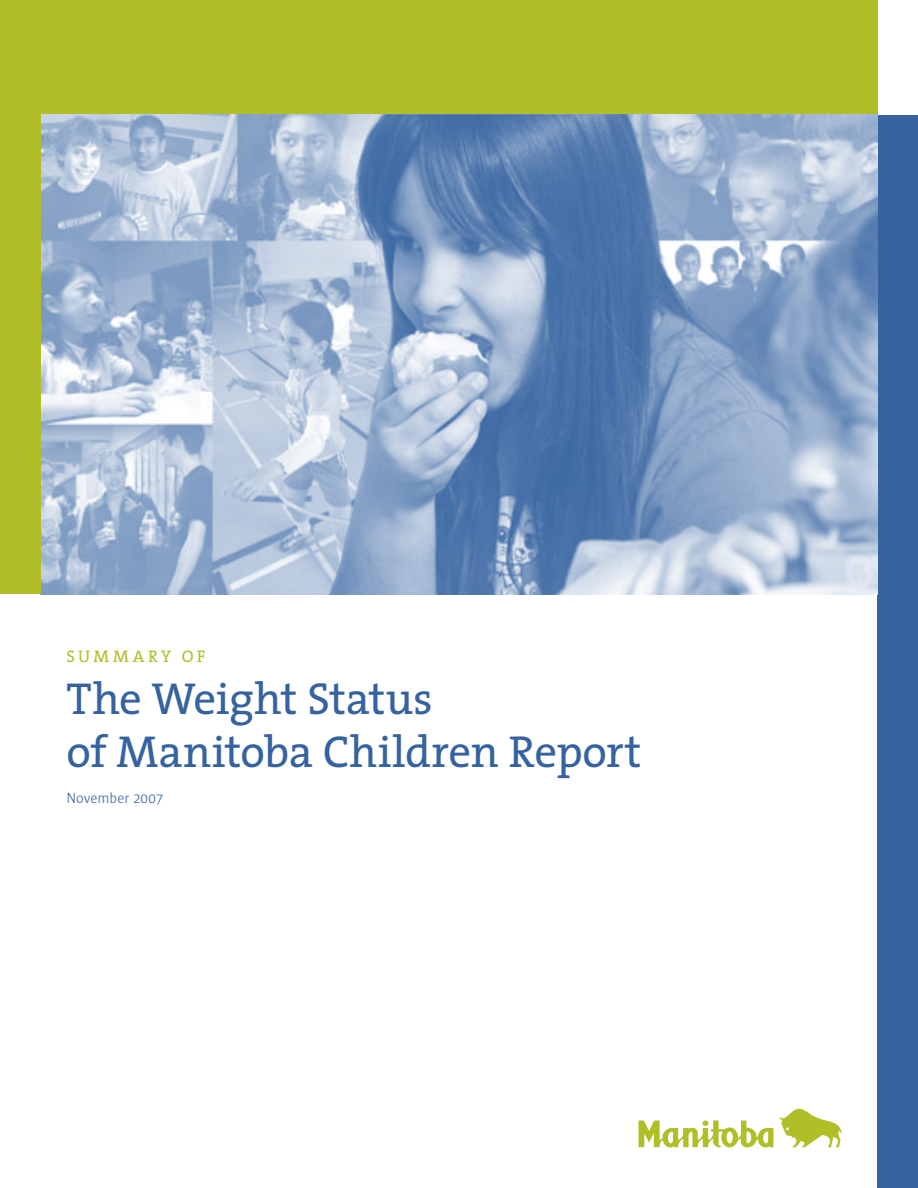
<style>
.page{position:relative;width:918px;height:1188px;background:#fff}
.page>*{position:absolute;margin:0;border:0;box-sizing:border-box;transform-origin:0 0}
.t1{font:45px/52.5px "The Serif";letter-spacing:-.015em;color:#3563a0}
.t2{font:16.8px "The Serif";letter-spacing:.195em;color:#b0bf27}
.t3{font:300 15px "Sun";color:#3563a0}
</style>
<div class="page">
<div style="left:0;top:0;width:877px;height:115px;background:#b0bf27"></div>
<div style="left:877px;top:115px;width:41px;height:1073px;background:#3563a0"></div>
<img style="left:40px;top:115px;width:837px;height:479px">
<div style="left:0;top:115px;width:40px;height:479px;background:#b0bf27"></div>
<svg style="left:779px;top:1108px;width:63px;height:39px"></svg>
<svg style="left:638px;top:1120px;width:135px;height:27px"></svg>
<p class="t2" style="left:66px;top:642px;width:140px">SUMMARY OF</p>
<p class="t1" style="left:66px;top:671px;width:577px">The Weight Status<br>of Manitoba Children Report</p>
<p class="t3" style="left:66px;top:790px;width:99px">November 2007</p>
</div>
